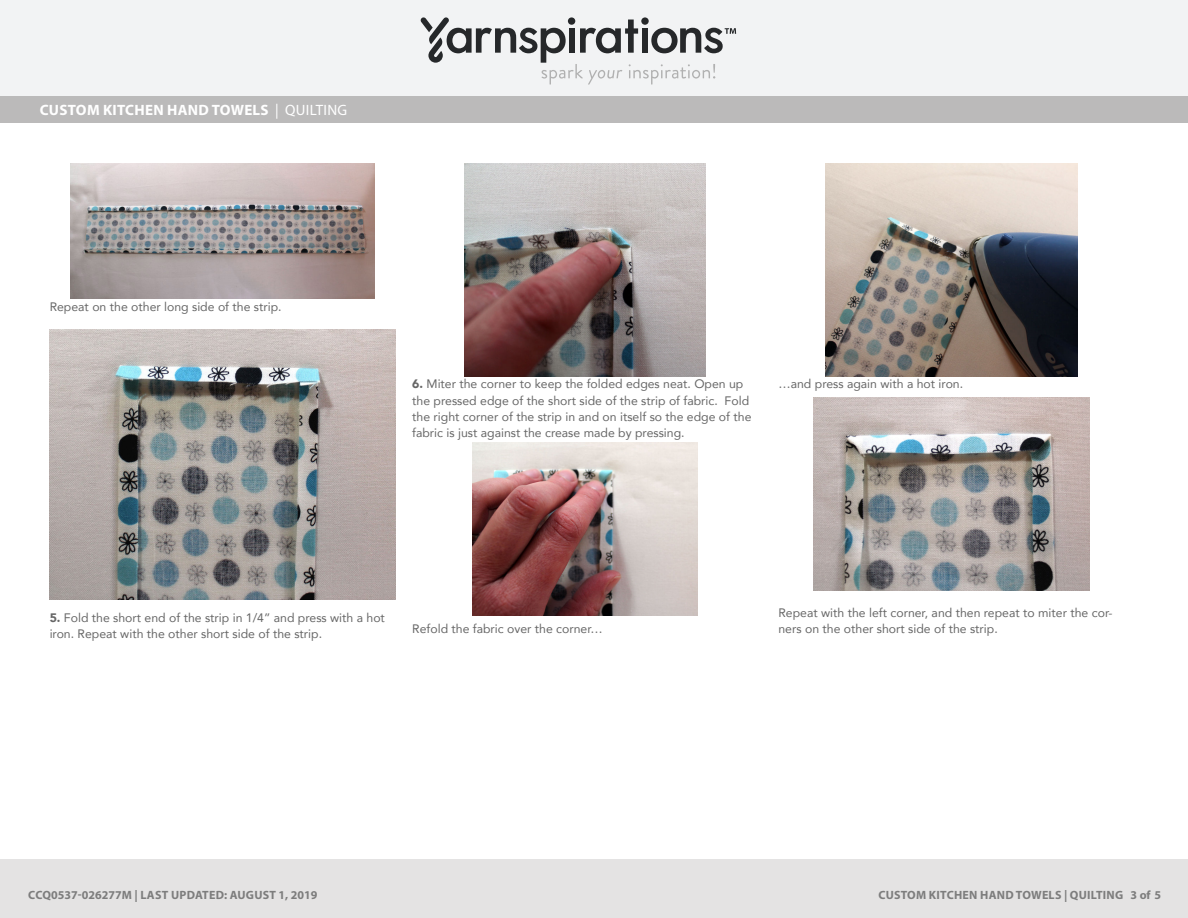
<style>
.page{position:relative;width:1188px;height:918px;background:#fff}
.page>*{position:absolute;margin:0;border:0;box-sizing:border-box;transform-origin:0 0}
.Head{font:700 15px "Myriad Pro";letter-spacing:.02em;color:#fff}
.t1{font:12.3px/16.4px "Avenir";color:#666}
.t2{font:700 12px "Myriad Pro";color:#7d7d7d}
.t3{font:700 12px "Myriad Pro";letter-spacing:.02em;color:#7d7d7d}
.s1{font-weight:400}
.s2{font-weight:900}
</style>
<div class="page">
<div style="left:0;top:0;width:1188px;height:98px;background:#f2f3f4"></div>
<svg style="left:421px;top:17px;width:315px;height:68px"></svg>
<div style="left:0;top:96px;width:1188px;height:27px;background:#bbbaba"></div>
<img style="left:70px;top:164px;width:305px;height:135px">
<img style="left:50px;top:329px;width:345px;height:271px">
<img style="left:464px;top:164px;width:242px;height:212px">
<img style="left:473px;top:442px;width:224px;height:174px">
<img style="left:825px;top:164px;width:253px;height:212px">
<img style="left:813px;top:397px;width:276px;height:193px">
<div style="left:0;top:860px;width:1188px;height:58px;background:#e4e3e3"></div>
<p class="Head" style="left:40px;top:100px;width:309px">CUSTOM KITCHEN HAND TOWELS <span class="s1">| QUILTING</span></p>
<p class="t1" style="left:50px;top:298px;width:233px">Repeat on the other long side of the strip.</p>
<p class="t1" style="left:412px;top:376px;width:341px"><span class="s2">6.</span> Miter the corner to keep the folded edges neat. Open up the pressed edge of the short side of the strip of fabric. Fold the right corner of the strip in and on itself so the edge of the fabric is just against the crease made by pressing.</p>
<p class="t1" style="left:779px;top:375px;width:186px">…and press again with a hot iron.</p>
<p class="t1" style="left:50px;top:609px;width:337px"><span class="s2">5.</span> Fold the short end of the strip in 1/4” and press with a hot iron. Repeat with the other short side of the strip.</p>
<p class="t1" style="left:412px;top:621px;width:192px">Refold the fabric over the corner…</p>
<p class="t1" style="left:779px;top:604px;width:336px">Repeat with the left corner, and then repeat to miter the cor&shy;ners on the other short side of the strip.</p>
<p class="t2" style="left:28px;top:887px;width:291px">CCQ0537-026277M | LAST UPDATED: AUGUST 1, 2019</p>
<p class="t3" style="left:878px;top:887px;width:284px">CUSTOM KITCHEN HAND TOWELS | QUILTING 3 of 5</p>
</div>
